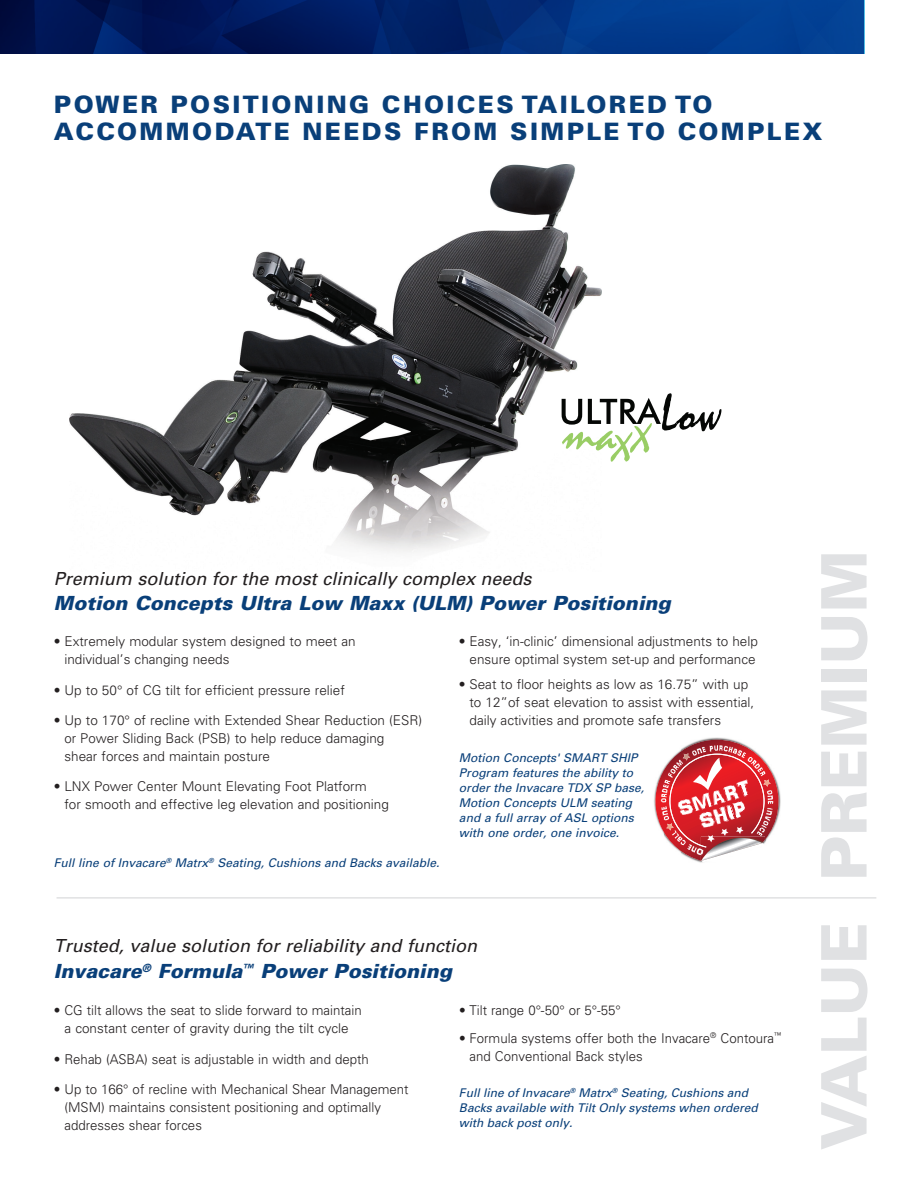
<style>
.page{position:relative;width:918px;height:1188px;background:#fff}
.page>*{position:absolute;margin:0;border:0;box-sizing:border-box;transform-origin:0 0}
.t1{font:900 62.85px "Univers";color:#e0e1e3}
.t2{font:900 24px/27px "Univers";letter-spacing:.1em;color:#093f79}
.t3{font:italic 900 19.5px "Univers";color:#093f79}
.t4{font:italic 18px "Univers";color:#231f20}
.t5{font:300 13.5px/18px "Univers";color:#231f20}
.t6{font:italic 12px/15px "Univers";color:#093f79}
</style>
<div class="page">
<img style="left:700px;top:737px;width:33px;height:3px">
<svg style="left:654px;top:740px;width:127px;height:122px"></svg>
<img style="left:69px;top:164px;width:532px;height:389px">
<img style="left:0;top:0;width:864px;height:54px">
<svg style="left:562px;top:393px;width:159px;height:69px"></svg>
<hr style="left:57px;top:897px;width:819px;height:1px;background:#d1d2d4">
<h2 class="t2" style="left:54px;top:91px;width:770px">POWER POSITIONING CHOICES TAILORED TO<br>ACCOMMODATE NEEDS FROM SIMPLE TO COMPLEX</h2>
<h3 class="t4" style="left:54px;top:568px;width:479px">Premium solution for the most clinically complex needs</h3>
<h3 class="t3" style="left:54px;top:591px;width:618px">Motion Concepts Ultra Low Maxx (ULM) Power Positioning</h3>
<p class="t5" style="left:459px;top:633px;width:300px;text-align:right">• Easy, ‘in-clinic’ dimensional adjustments to help ensure optimal system set-up and performance</p>
<p class="t5" style="left:469px;top:675px;width:286px;text-indent:-11px">• Seat to floor heights as low as 16.75” with up to 12”of seat elevation to assist with essential, daily activities and promote safe transfers</p>
<p class="t6" style="left:459px;top:750px;width:187px">Motion Concepts' SMART SHIP<br>Program features the ability to order the Invacare TDX SP base,<br>Motion Concepts ULM seating and a full array of ASL options with one order, one invoice.</p>
<p class="t5" style="left:64px;top:633px;width:293px;text-indent:-11px">• Extremely modular system designed to meet an individual’s changing needs</p>
<p class="t5" style="left:54px;top:681px;width:292px">• Up to 50° of CG tilt for efficient pressure relief</p>
<p class="t5" style="left:64px;top:711px;width:359px;text-indent:-10px">• Up to 170° of recline with Extended Shear Reduction (ESR) or Power Sliding Back (PSB) to help reduce damaging<br>shear forces and maintain posture</p>
<p class="t5" style="left:64px;top:777px;width:326px;text-indent:-11px">• LNX Power Center Mount Elevating Foot Platform<br>for smooth and effective leg elevation and positioning</p>
<p class="t6" style="left:54px;top:856px;width:387px">Full line of Invacare<sup>®</sup> Matrx<sup>®</sup> Seating, Cushions and Backs available.</p>
<h3 class="t4" style="left:54px;top:935px;width:425px">Trusted, value solution for reliability and function</h3>
<h3 class="t3" style="left:54px;top:959px;width:399px">Invacare<sup>®</sup> Formula<sup>™</sup> Power Positioning</h3>
<p class="t5" style="left:54px;top:1002px;width:309px;text-align:center">• CG tilt allows the seat to slide forward to maintain a constant center of gravity during the tilt cycle</p>
<p class="t5" style="left:54px;top:1050px;width:316px">• Rehab (ASBA) seat is adjustable in width and depth</p>
<p class="t5" style="left:64px;top:1080px;width:346px;text-indent:-11px">• Up to 166° of recline with Mechanical Shear Management (MSM) maintains consistent positioning and optimally addresses shear forces</p>
<p class="t5" style="left:459px;top:1002px;width:163px">• Tilt range 0°-50° or 5°-55°</p>
<p class="t5" style="left:469px;top:1029px;width:313px;text-indent:-10px">• Formula systems offer both the Invacare<sup>®</sup> Contoura<sup>™ </sup>and Conventional Back styles</p>
<p class="t6" style="left:459px;top:1085px;width:300px">Full line of Invacare<sup>®</sup> Matrx<sup>®</sup> Seating, Cushions and<br>Backs available with Tilt Only systems when ordered with back post only.</p>
<h1 class="t1" style="left:805px;top:881px;width:333px;rotate:-90deg">PREMIUM</h1>
<h1 class="t1" style="left:805px;top:1150px;width:229px;rotate:-90deg">VALUE</h1>
</div>
